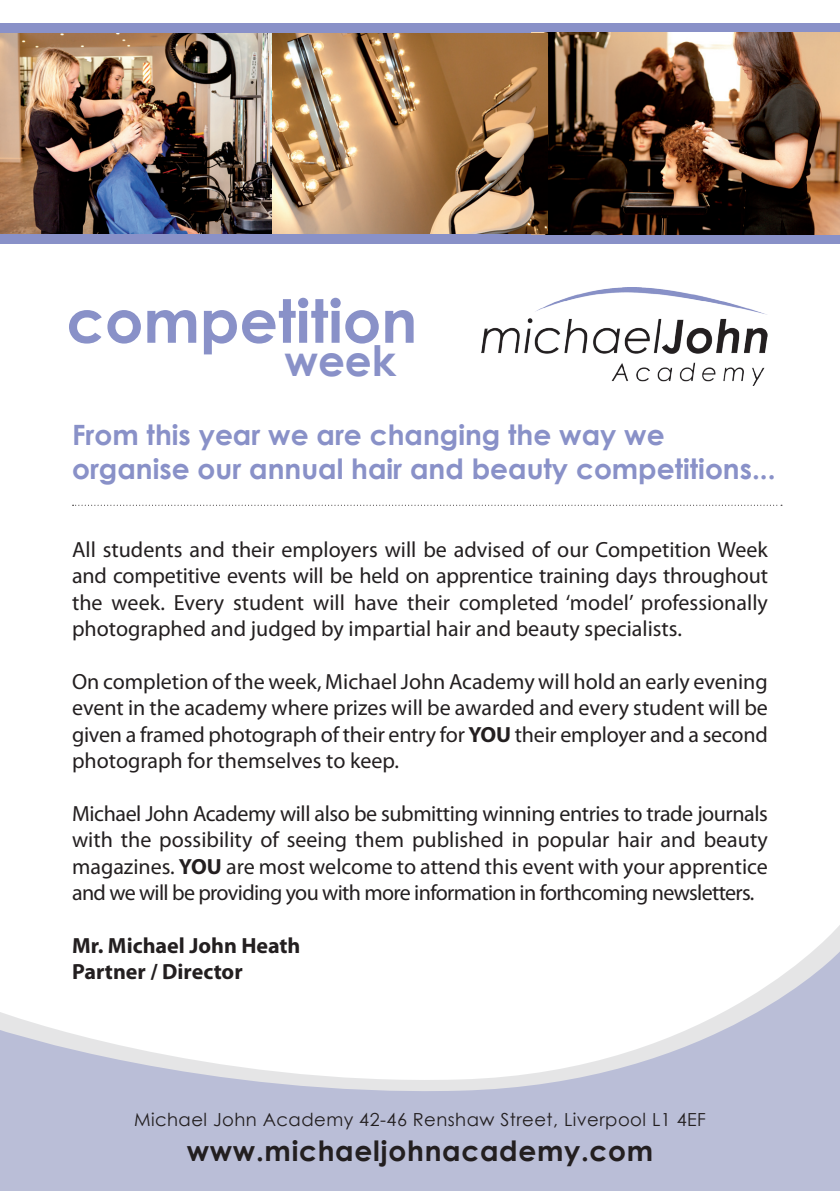
<style>
.page{position:relative;width:840px;height:1191px;background:#fff}
.page>*{position:absolute;margin:0;border:0;box-sizing:border-box;transform-origin:0 0}
.t1{font:700 60px "Century Gothic";color:#8991c8}
.t2{font:700 42px "Century Gothic";color:#8991c8}
.t3{font:700 28px "Century Gothic";color:#8991c8}
.t4{font:700 28px "Century Gothic";letter-spacing:.025em;color:#231f20}
.t5{font:22px/26.4px "Myriad Pro";letter-spacing:-.005em;color:#231f20;text-align:justify}
.t6{font:700 22px "Myriad Pro";color:#231f20}
.t7{font:18px "Century Gothic";letter-spacing:.025em;color:#231f20}
.s1{font-weight:700}
</style>
<div class="page">
<div style="left:0;top:23px;width:839px;height:221px;background:#8991c8"></div>
<img style="left:0;top:33px;width:531px;height:201px">
<img style="left:531px;top:33px;width:308px;height:201px">
<svg style="left:0;top:951px;width:839px;height:240px;fill:#babed7"></svg>
<img style="left:481px;top:287px;width:286px;height:99px">
<svg style="left:72px;top:505px;width:709px;height:1px"></svg>
<p class="t1" style="left:66px;top:275px;width:352px">competition</p>
<p class="t2" style="left:284px;top:329px;width:113px">week</p>
<p class="t3" style="left:72px;top:413px;width:593px">From this year we are changing the way we</p>
<p class="t3" style="left:72px;top:447px;width:704px">organise our annual hair and beauty competitions...</p>
<p class="t5" style="left:72px;top:536px;width:697px">All students and their employers will be advised of our Competition Week and competitive events will be held on apprentice training days throughout the week. Every student will have their completed ‘model’ professionally photographed and judged by impartial hair and beauty specialists.</p>
<p class="t5" style="left:72px;top:668px;width:697px">On completion of the week, Michael John Academy will hold an early evening event in the academy where prizes will be awarded and every student will be given a framed photograph of their entry for <span class="s1">YOU</span> their employer and a second photograph for themselves to keep.</p>
<p class="t5" style="left:72px;top:800px;width:697px">Michael John Academy will also be submitting winning entries to trade journals with the possibility of seeing them published in popular hair and beauty magazines. <span class="s1">YOU</span> are most welcome to attend this event with your apprentice and we will be providing you with more information in forthcoming newsletters.</p>
<p class="t6" style="left:72px;top:931px;width:230px">Mr. Michael John Heath</p>
<p class="t6" style="left:72px;top:957px;width:172px">Partner / Director</p>
<p class="t7" style="left:134px;top:1106px;width:573px">Michael John Academy 42-46 Renshaw Street, Liverpool L1 4EF</p>
<p class="t4" style="left:186px;top:1129px;width:468px">www.michaeljohnacademy.com</p>
</div>
